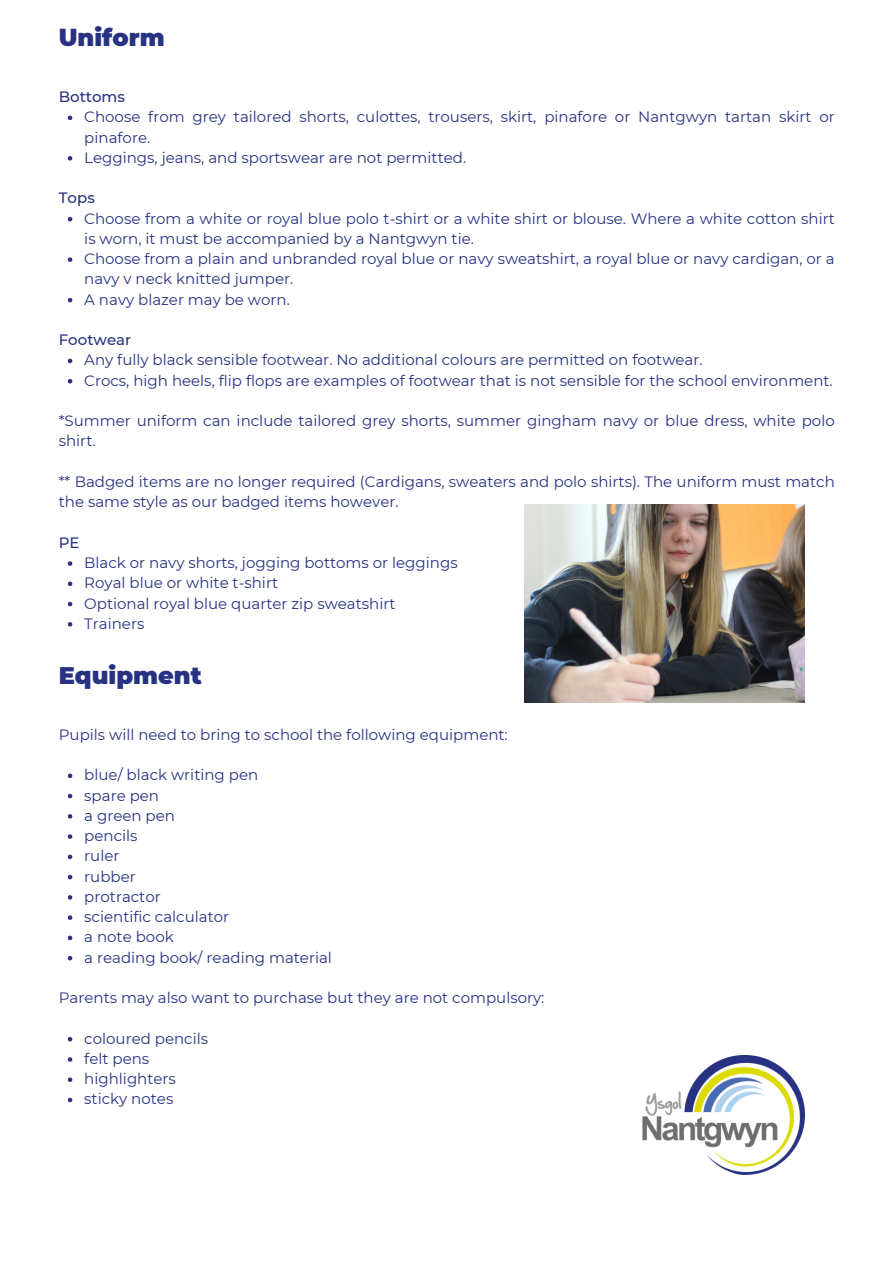
<style>
.page{position:relative;width:894px;height:1264px;background:#fff}
.page>*{position:absolute;margin:0;border:0;box-sizing:border-box;transform-origin:0 0}
.t1{font:900 24px "Montserrat";color:#283282}
.t2{font:15px/20.2px "Montserrat";color:#283282}
.t3{font:500 15px "Montserrat";color:#283282}
</style>
<div class="page">
<svg style="left:68px;top:116px;width:4px;height:4px"></svg>
<svg style="left:68px;top:156px;width:4px;height:5px"></svg>
<svg style="left:68px;top:217px;width:4px;height:4px"></svg>
<svg style="left:68px;top:257px;width:4px;height:5px"></svg>
<svg style="left:68px;top:298px;width:4px;height:4px"></svg>
<svg style="left:68px;top:359px;width:4px;height:4px"></svg>
<svg style="left:68px;top:379px;width:4px;height:4px"></svg>
<svg style="left:68px;top:561px;width:4px;height:5px"></svg>
<svg style="left:68px;top:581px;width:4px;height:5px"></svg>
<svg style="left:68px;top:602px;width:4px;height:4px"></svg>
<svg style="left:68px;top:622px;width:4px;height:4px"></svg>
<img style="left:642px;top:1055px;width:162px;height:119px">
<img style="left:524px;top:504px;width:280px;height:198px">
<svg style="left:68px;top:773px;width:4px;height:5px"></svg>
<svg style="left:68px;top:793px;width:4px;height:5px"></svg>
<svg style="left:68px;top:814px;width:4px;height:4px"></svg>
<svg style="left:68px;top:834px;width:4px;height:4px"></svg>
<svg style="left:68px;top:854px;width:4px;height:5px"></svg>
<svg style="left:68px;top:874px;width:4px;height:5px"></svg>
<svg style="left:68px;top:895px;width:4px;height:4px"></svg>
<svg style="left:68px;top:915px;width:4px;height:4px"></svg>
<svg style="left:68px;top:935px;width:4px;height:5px"></svg>
<svg style="left:68px;top:956px;width:4px;height:4px"></svg>
<svg style="left:68px;top:1037px;width:4px;height:4px"></svg>
<svg style="left:68px;top:1057px;width:4px;height:4px"></svg>
<svg style="left:68px;top:1077px;width:4px;height:4px"></svg>
<svg style="left:68px;top:1097px;width:4px;height:5px"></svg>
<h1 class="t1" style="left:59px;top:23px;width:107px">Uniform</h1>
<h3 class="t3" style="left:59px;top:88px;width:68px">Bottoms</h3>
<p class="t2" style="left:84px;top:107px;width:751px">Choose from grey tailored shorts, culottes, trousers, skirt, pinafore or Nantgwyn tartan skirt or pinafore.</p>
<p class="t2" style="left:84px;top:147px;width:383px">Leggings, jeans, and sportswear are not permitted.</p>
<h3 class="t3" style="left:59px;top:189px;width:38px">Tops</h3>
<p class="t2" style="left:84px;top:208px;width:751px">Choose from a white or royal blue polo t-shirt or a white shirt or blouse. Where a white cotton shirt is worn, it must be accompanied by a Nantgwyn tie.</p>
<p class="t2" style="left:84px;top:249px;width:751px">Choose from a plain and unbranded royal blue or navy sweatshirt, a royal blue or navy cardigan, or a navy v neck knitted jumper.</p>
<p class="t2" style="left:84px;top:289px;width:207px">A navy blazer may be worn.</p>
<h3 class="t3" style="left:59px;top:331px;width:74px">Footwear</h3>
<p class="t2" style="left:84px;top:350px;width:619px">Any fully black sensible footwear. No additional colours are permitted on footwear.</p>
<p class="t2" style="left:84px;top:370px;width:749px">Crocs, high heels, flip flops are examples of footwear that is not sensible for the school environment.</p>
<p class="t2" style="left:59px;top:411px;width:777px">*Summer uniform can include tailored grey shorts, summer gingham navy or blue dress, white polo shirt.</p>
<p class="t2" style="left:59px;top:471px;width:777px">** Badged items are no longer required (Cardigans, sweaters and polo shirts). The uniform must match the same style as our badged items however.</p>
<h2 class="t3" style="left:59px;top:533px;width:22px">PE</h2>
<p class="t2" style="left:84px;top:552px;width:375px">Black or navy shorts, jogging bottoms or leggings</p>
<p class="t2" style="left:84px;top:573px;width:195px">Royal blue or white t-shirt</p>
<p class="t2" style="left:84px;top:593px;width:312px">Optional royal blue quarter zip sweatshirt</p>
<p class="t2" style="left:84px;top:613px;width:62px">Trainers</p>
<p class="t1" style="left:59px;top:660px;width:144px">Equipment</p>
<p class="t2" style="left:59px;top:724px;width:450px">Pupils will need to bring to school the following equipment:</p>
<p class="t2" style="left:84px;top:764px;width:175px">blue/ black writing pen</p>
<p class="t2" style="left:84px;top:785px;width:76px">spare pen</p>
<p class="t2" style="left:84px;top:805px;width:92px">a green pen</p>
<p class="t2" style="left:84px;top:825px;width:55px">pencils</p>
<p class="t2" style="left:84px;top:845px;width:37px">ruler</p>
<p class="t2" style="left:84px;top:866px;width:53px">rubber</p>
<p class="t2" style="left:84px;top:886px;width:78px">protractor</p>
<p class="t2" style="left:84px;top:906px;width:146px">scientific calculator</p>
<p class="t2" style="left:84px;top:926px;width:91px">a note book</p>
<p class="t2" style="left:84px;top:947px;width:249px">a reading book/ reading material</p>
<p class="t2" style="left:59px;top:987px;width:487px">Parents may also want to purchase but they are not compulsory:</p>
<p class="t2" style="left:84px;top:1028px;width:125px">coloured pencils</p>
<p class="t2" style="left:84px;top:1048px;width:66px">felt pens</p>
<p class="t2" style="left:84px;top:1068px;width:93px">highlighters</p>
<p class="t2" style="left:84px;top:1088px;width:90px">sticky notes</p>
</div>
